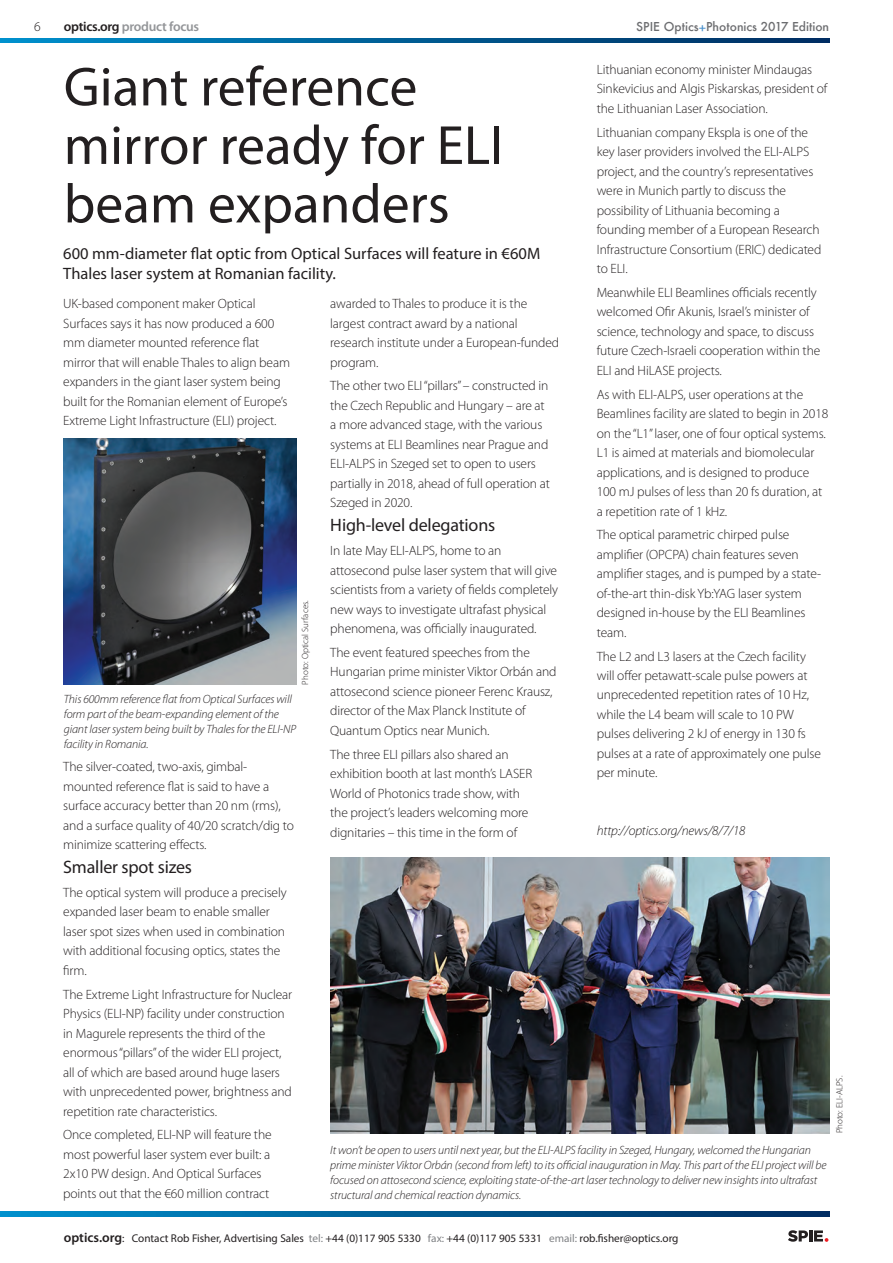
<style>
.page{position:relative;width:893px;height:1263px;background:#fff}
.page>*{position:absolute;margin:0;border:0;box-sizing:border-box;transform-origin:0 0}
.t1{font:55.5px/58.5px "Myriad Pro";color:#231f20}
.t2{font:18px "Myriad Pro";letter-spacing:-.01em;color:#231f20}
.t3{font:16.5px/19.8px "Myriad Pro";color:#231f20}
.t4{font:300 13.5px/19.5px "Myriad Pro";letter-spacing:-.01em;color:#231f20}
.t5{font:italic 300 13.5px "Myriad Pro";letter-spacing:-.01em;color:#231f20}
.t6{font:600 13.5px "Myriad Pro";letter-spacing:-.02em;color:#939598}
.t7{font:italic 300 12px/15px "Myriad Pro";letter-spacing:-.01em;color:#231f20}
.t8{font:500 12px "Futura";color:#6c6d70}
.t9{font:11.25px "Myriad Pro";color:#231f20}
.t10{font:300 9px "Myriad Pro";color:#231f20}
.s1{color:#231f20}
.s2{color:#448dcb}
.s3{font-weight:600;font-size:13.5px}
.s4{color:#808285}
</style>
<div class="page">
<svg style="left:0;top:1212px;width:829px;height:4px;background:#005d94"></svg>
<svg style="left:0;top:38px;width:829px;height:5px;background:#005d94"></svg>
<svg style="left:788px;top:1230px;width:40px;height:12px"></svg>
<img style="left:64px;top:438px;width:232px;height:246px">
<img style="left:330px;top:857px;width:499px;height:276px">
<p class="t4" style="left:34px;top:17px;width:8px">6</p>
<p class="t6" style="left:64px;top:18px;width:137px"><span class="s1">optics.org</span> product focus</p>
<p class="t8" style="left:636px;top:18px;width:194px">SPIE Optics<span class="s2">+</span>Photonics 2017 Edition</p>
<p class="t4" style="left:597px;top:59px;width:232px">Lithuanian economy minister Mindaugas<br>Sinkevicius and Algis Piskarskas, president of the Lithuanian Laser Association.</p>
<p class="t4" style="left:597px;top:122px;width:226px">Lithuanian company Ekspla is one of the key laser providers involved the ELI-ALPS project, and the country’s representatives were in Munich partly to discuss the possibility of Lithuania becoming a founding member of a European Research Infrastructure Consortium (ERIC) dedicated to ELI.</p>
<p class="t4" style="left:597px;top:282px;width:225px">Meanwhile ELI Beamlines officials recently welcomed Ofir Akunis, Israel’s minister of science, technology and space, to discuss future Czech-Israeli cooperation within the ELI and HiLASE projects.</p>
<p class="t4" style="left:597px;top:384px;width:233px">As with ELI-ALPS, user operations at the Beamlines facility are slated to begin in 2018 on the “L1” laser, one of four optical systems.<br>L1 is aimed at materials and biomolecular applications, and is designed to produce 100 mJ pulses of less than 20 fs duration, at a repetition rate of 1 kHz.</p>
<p class="t4" style="left:597px;top:525px;width:226px">The optical parametric chirped pulse amplifier (OPCPA) chain features seven amplifier stages, and is pumped by a state&shy;of-the-art thin-disk Yb:YAG laser system designed in-house by the ELI Beamlines team.</p>
<p class="t4" style="left:597px;top:646px;width:226px">The L2 and L3 lasers at the Czech facility will offer petawatt-scale pulse powers at unprecedented repetition rates of 10 Hz, while the L4 beam will scale to 10 PW pulses delivering 2 kJ of energy in 130 fs pulses at a rate of approximately one pulse per minute.</p>
<p class="t1" style="left:64px;top:57px;width:441px">Giant reference mirror ready for ELI beam expanders</p>
<p class="t3" style="left:63px;top:243px;width:479px">600 mm-diameter flat optic from Optical Surfaces will feature in €60M<br>Thales laser system at Romanian facility.</p>
<p class="t4" style="left:330px;top:294px;width:230px">awarded to Thales to produce it is the largest contract award by a national research institute under a European-funded program.</p>
<p class="t4" style="left:330px;top:376px;width:221px">The other two ELI “pillars” – constructed in the Czech Republic and Hungary – are at a more advanced stage, with the various systems at ELI Beamlines near Prague and ELI-ALPS in Szeged set to open to users partially in 2018, ahead of full operation at Szeged in 2020.</p>
<p class="t2" style="left:330px;top:514px;width:167px">High-level delegations</p>
<p class="t4" style="left:330px;top:541px;width:229px">In late May ELI-ALPS, home to an attosecond pulse laser system that will give scientists from a variety of fields completely new ways to investigate ultrafast physical phenomena, was officially inaugurated.</p>
<p class="t4" style="left:330px;top:642px;width:228px">The event featured speeches from the Hungarian prime minister Viktor Orbán and attosecond science pioneer Ferenc Krausz, director of the Max Planck Institute of Quantum Optics near Munich.</p>
<p class="t4" style="left:330px;top:744px;width:203px">The three ELI pillars also shared an exhibition booth at last month’s LASER World of Photonics trade show, with the project’s leaders welcoming more dignitaries – this time in the form of</p>
<p class="t4" style="left:63px;top:294px;width:228px">UK-based component maker Optical Surfaces says it has now produced a 600 mm diameter mounted reference flat mirror that will enable Thales to align beam expanders in the giant laser system being built for the Romanian element of Europe’s Extreme Light Infrastructure (ELI) project.</p>
<p class="t10" style="left:300px;top:684px;width:86px;rotate:-90deg">Photo: Optical Surfaces.</p>
<p class="t7" style="left:64px;top:691px;width:234px">This 600mm reference flat from Optical Surfaces will form part of the beam-expanding element of the giant laser system being built by Thales for the ELI-NP facility in Romania.</p>
<p class="t4" style="left:63px;top:757px;width:232px">The silver-coated, two-axis, gimbal&shy;mounted reference flat is said to have a surface accuracy better than 20 nm (rms), and a surface quality of 40/20 scratch/dig to minimize scattering effects.</p>
<p class="t2" style="left:63px;top:856px;width:130px">Smaller spot sizes</p>
<p class="t4" style="left:63px;top:882px;width:225px">The optical system will produce a precisely expanded laser beam to enable smaller laser spot sizes when used in combination with additional focusing optics, states the firm.</p>
<p class="t4" style="left:63px;top:984px;width:231px">The Extreme Light Infrastructure for Nuclear Physics (ELI-NP) facility under construction in Magurele represents the third of the enormous “pillars” of the wider ELI project, all of which are based around huge lasers with unprecedented power, brightness and repetition rate characteristics.</p>
<p class="t4" style="left:63px;top:1125px;width:210px">Once completed, ELI-NP will feature the most powerful laser system ever built: a 2x10 PW design. And Optical Surfaces points out that the €60 million contract</p>
<p class="t5" style="left:597px;top:823px;width:150px">http://optics.org/news/8/7/18</p>
<p class="t10" style="left:834px;top:1133px;width:59px;rotate:-90deg">Photo: ELI-ALPS.</p>
<p class="t7" style="left:330px;top:1142px;width:498px">It won’t be open to users until next year, but the ELI-ALPS facility in Szeged, Hungary, welcomed the Hungarian prime minister Viktor Orbán (second from left) to its official inauguration in May. This part of the ELI project will be focused on attosecond science, exploiting state-of-the-art laser technology to deliver new insights into ultrafast structural and chemical reaction dynamics.</p>
<p class="t9" style="left:64px;top:1231px;width:616px"><span class="s3">optics.org</span>: Contact Rob Fisher, Advertising Sales <span class="s4">tel:</span> +44 (0)117 905 5330 <span class="s4">fax:</span> +44 (0)117 905 5331 <span class="s4">email:</span> rob.fisher@optics.org</p>
</div>
